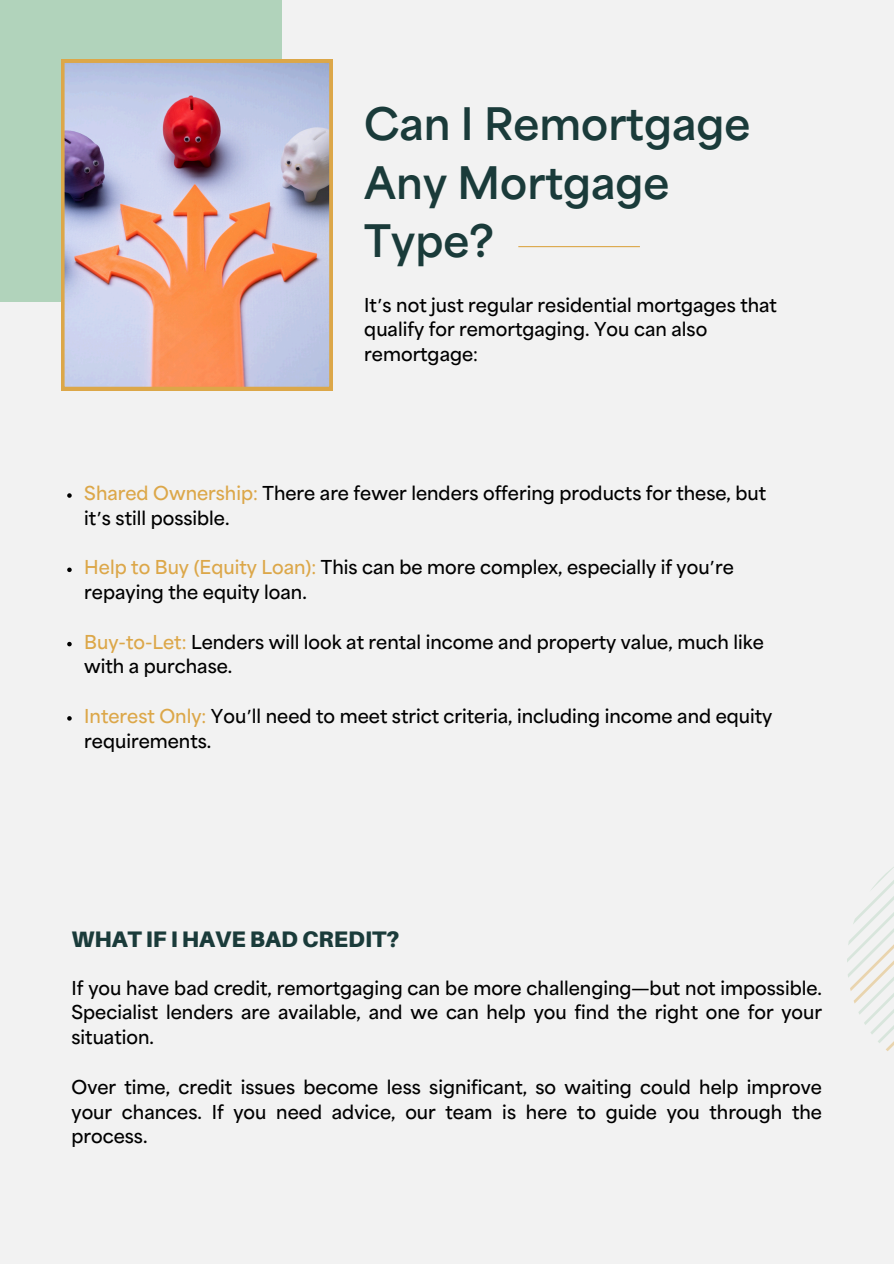
<style>
.page{position:relative;width:894px;height:1264px;background:#fff}
.page>*{position:absolute;margin:0;border:0;box-sizing:border-box;transform-origin:0 0}
.t1{font:800 42px/58.5px "Area Normal Trial";color:#1a3b3a}
.t2{font:900 22.5px "Aileron";color:#1a3b3a}
.t3{font:700 18px/24.8px "Area Normal Trial";color:#000}
.s1{font-family:"Noto Sans Gurmukhi";font-weight:400}
.s2{font-family:"Noto Sans";font-weight:400}
.s3{color:#dca749}
.s4{font-family:"Noto Sans";font-weight:400;color:#dca749}
</style>
<div class="page">
<div style="left:0;top:0;width:893px;height:1263px;background:#f2f2f2"></div>
<div style="left:0;top:0;width:281px;height:302px;background:#b1d3bb"></div>
<img style="left:61px;top:60px;width:271px;height:330px">
<svg style="left:847px;top:868px;width:46px;height:183px"></svg>
<hr style="left:518px;top:246px;width:121px;height:1px;background:#dca749">
<svg style="left:67px;top:493px;width:5px;height:5px"></svg>
<svg style="left:67px;top:567px;width:5px;height:5px"></svg>
<svg style="left:67px;top:642px;width:5px;height:4px"></svg>
<svg style="left:67px;top:716px;width:5px;height:4px"></svg>
<h1 class="t1" style="left:364px;top:99px;width:388px">Can I Remortgage<br>Any Mortgage<br>Type?</h1>
<h3 class="t3" style="left:364px;top:294px;width:414px">It<span class="s1">’</span>s not just regular residential mortgages that qualify for remortgaging. You can also remortgage<span class="s2">:</span></h3>
<p class="t3" style="left:84px;top:482px;width:683px"><span class="s3">Shared Ownership</span><span class="s4">:</span> There are fewer lenders offering products for these, but it<span class="s1">’</span>s still possible.</p>
<h2 class="t3" style="left:84px;top:557px;width:651px"><span class="s3">Help to Buy (Equity Loan)</span><span class="s4">:</span> This can be more complex, especially if you<span class="s1">’</span>re repaying the equity loan.</h2>
<h3 class="t3" style="left:84px;top:631px;width:681px"><span class="s3">Buy-to-Let</span><span class="s4">:</span> Lenders will look at rental income and property value, much like with a purchase.</h3>
<h3 class="t3" style="left:84px;top:705px;width:689px"><span class="s3">Interest Only</span><span class="s4">:</span> You<span class="s1">’</span>ll need to meet strict criteria, including income and equity requirements.</h3>
<p class="t2" style="left:71px;top:924px;width:329px">WHAT IF I HAVE BAD CREDIT?</p>
<p class="t3" style="left:71px;top:977px;width:751px;text-align:justify">If you have bad credit, remortgaging can be more challenging<span class="s1">—</span>but not impossible.<br>Specialist lenders are available, and we can help you find the right one for your situation.</p>
<p class="t3" style="left:71px;top:1076px;width:751px;text-align:justify">Over time, credit issues become less significant, so waiting could help improve your chances. If you need advice, our team is here to guide you through the process.</p>
</div>
